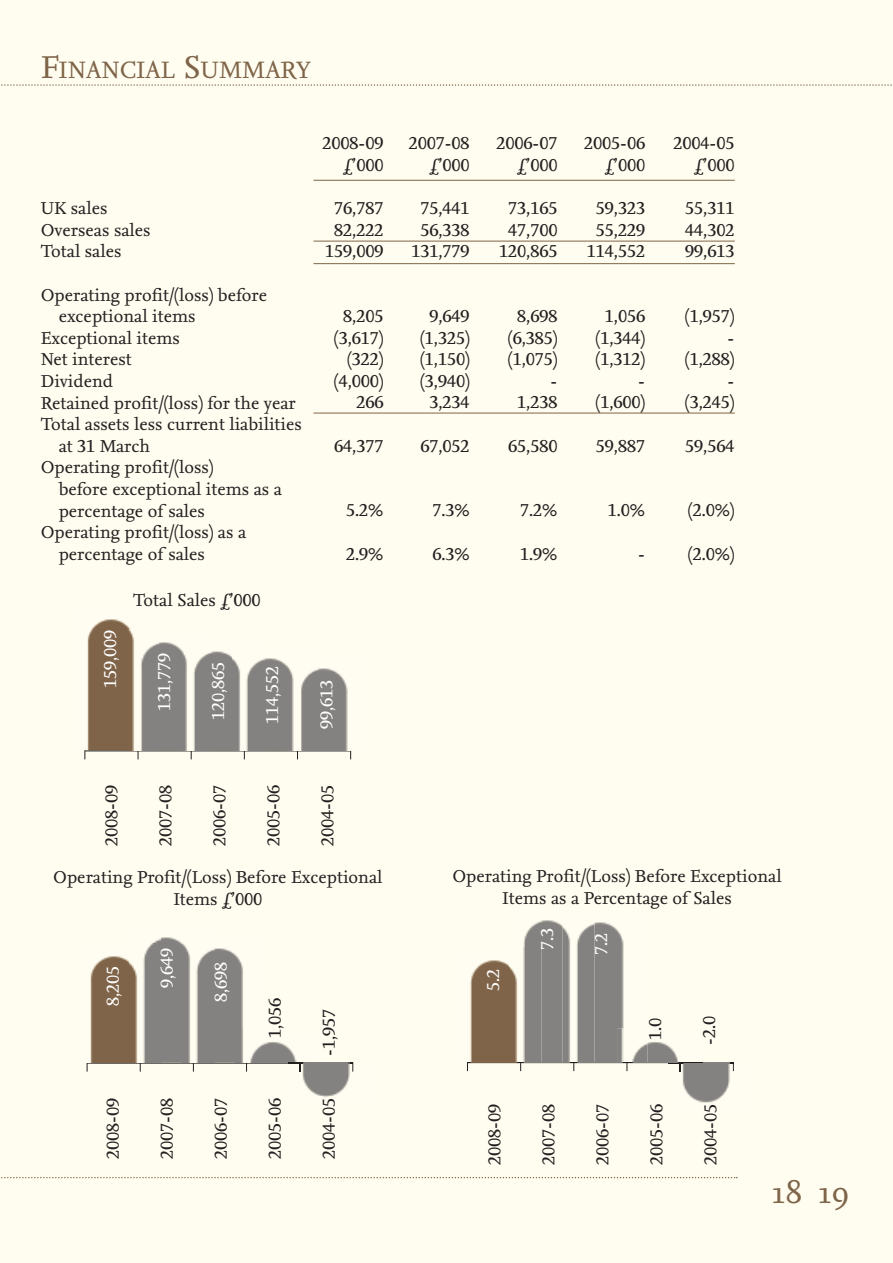
<style>
.page{position:relative;width:893px;height:1263px;background:#fffdf0}
.page>*{position:absolute;margin:0;border:0;box-sizing:border-box;transform-origin:0 0}
.t1{font:33px "Nexus Serif OT";color:#7e6448}
.t2{font:24.75px "Nexus Serif TF";color:#7e6448}
.t3{font:18px/21.6px "Nexus Serif TF";color:#231f20;text-align:right}
.t4{font:18px "Nexus Serif TF";color:#fff}
.s1{font-size:33px}
</style>
<div class="page">
<svg style="left:1px;top:84px;width:891px;height:2px"></svg>
<svg style="left:1px;top:1177px;width:737px;height:1px"></svg>
<img style="left:470px;top:960px;width:39px;height:102px">
<img style="left:468px;top:1062px;width:41px;height:1px">
<img style="left:509px;top:920px;width:54px;height:142px">
<img style="left:563px;top:922px;width:61px;height:140px">
<img style="left:679px;top:1063px;width:55px;height:40px">
<img style="left:647px;top:1062px;width:86px;height:1px">
<hr style="left:313px;top:180px;width:422px;height:1px;background:#7e6448">
<hr style="left:313px;top:241px;width:422px;height:1px;background:#7e6448">
<img style="left:87px;top:619px;width:44px;height:131px">
<hr style="left:85px;top:750px;width:266px;height:1px;background:#231f20">
<img style="left:127px;top:629px;width:53px;height:121px">
<img style="left:180px;top:648px;width:53px;height:102px">
<img style="left:233px;top:658px;width:53px;height:92px">
<img style="left:286px;top:665px;width:62px;height:85px">
<hr style="left:87px;top:1063px;width:266px;height:1px;background:#231f20">
<img style="left:90px;top:956px;width:39px;height:106px">
<img style="left:129px;top:937px;width:53px;height:125px">
<img style="left:182px;top:943px;width:61px;height:119px">
<img style="left:235px;top:1029px;width:62px;height:33px">
<img style="left:299px;top:1062px;width:55px;height:36px">
<svg style="left:288px;top:1062px;width:12px;height:9px"></svg>
<hr style="left:313px;top:263px;width:422px;height:1px;background:#7e6448">
<hr style="left:313px;top:413px;width:422px;height:1px;background:#7e6448">
<img style="left:618px;top:1029px;width:61px;height:33px">
<svg style="left:669px;top:1062px;width:34px;height:9px"></svg>
<svg style="left:509px;top:1062px;width:138px;height:9px"></svg>
<h2 class="t2" style="left:41px;top:60px;width:272px"><span class="s1">F</span>INANCIAL <span class="s1">S</span>UMMARY</h2>
<p class="t3" style="left:41px;top:199px;width:112px;text-align:left">UK sales<br>Overseas sales<br>Total sales</p>
<p class="t3" style="left:41px;top:286px;width:228px">Operating profit/(loss) before</p>
<p class="t3" style="left:59px;top:307px;width:138px">exceptional items</p>
<p class="t3" style="left:41px;top:329px;width:141px">Exceptional items</p>
<p class="t3" style="left:41px;top:350px;width:93px">Net interest</p>
<p class="t3" style="left:41px;top:372px;width:74px">Dividend</p>
<p class="t3" style="left:41px;top:394px;width:257px">Retained profit/(loss) for the year</p>
<p class="t3" style="left:41px;top:415px;width:263px">Total assets less current liabilities</p>
<p class="t3" style="left:59px;top:437px;width:93px">at 31 March</p>
<p class="t3" style="left:41px;top:458px;width:174px">Operating profit/(loss)</p>
<p class="t3" style="left:59px;top:480px;width:225px">before exceptional items as a</p>
<p class="t3" style="left:59px;top:502px;width:148px">percentage of sales</p>
<p class="t3" style="left:41px;top:523px;width:207px">Operating profit/(loss) as a</p>
<p class="t3" style="left:59px;top:545px;width:148px">percentage of sales</p>
<p class="t4" style="left:104px;top:688px;width:60px;rotate:-90deg">159,009</p>
<p class="t3" style="left:133px;top:591px;width:129px">Total Sales £’000</p>
<p class="t4" style="left:158px;top:711px;width:60px;rotate:-90deg">131,779</p>
<p class="t4" style="left:212px;top:720px;width:60px;rotate:-90deg">120,865</p>
<p class="t4" style="left:266px;top:724px;width:60px;rotate:-90deg">114,552</p>
<p class="t3" style="left:323px;top:134px;width:62px">2008-09 £’000</p>
<p class="t3" style="left:325px;top:199px;width:60px;text-align:center">76,787<br>82,222<br>159,009</p>
<p class="t3" style="left:334px;top:307px;width:51px">8,205 (3,617) (322) (4,000)<br>266</p>
<p class="t3" style="left:334px;top:437px;width:51px">64,377</p>
<p class="t3" style="left:346px;top:501px;width:39px">5.2%</p>
<p class="t3" style="left:346px;top:545px;width:39px">2.9%</p>
<p class="t4" style="left:320px;top:729px;width:51px;rotate:-90deg">99,613</p>
<p class="t3" style="left:103px;top:846px;width:62px;rotate:-90deg">2008-09</p>
<p class="t3" style="left:157px;top:846px;width:62px;rotate:-90deg">2007-08</p>
<p class="t3" style="left:211px;top:846px;width:62px;rotate:-90deg">2006-07</p>
<p class="t3" style="left:265px;top:846px;width:62px;rotate:-90deg">2005-06</p>
<p class="t3" style="left:319px;top:846px;width:62px;rotate:-90deg">2004-05</p>
<p class="t3" style="left:53px;top:868px;width:331px;text-align:center">Operating Profit/(Loss) Before Exceptional<br>Items £’000</p>
<p class="t4" style="left:106px;top:1006px;width:42px;rotate:-90deg">8,205</p>
<p class="t4" style="left:160px;top:988px;width:42px;rotate:-90deg">9,649</p>
<p class="t4" style="left:214px;top:1002px;width:42px;rotate:-90deg">8,698</p>
<p class="t3" style="left:266px;top:1038px;width:42px;rotate:-90deg">1,056</p>
<p class="t3" style="left:320px;top:1056px;width:48px;rotate:-90deg">-1,957</p>
<p class="t3" style="left:104px;top:1159px;width:62px;rotate:-90deg">2008-09</p>
<p class="t3" style="left:158px;top:1159px;width:62px;rotate:-90deg">2007-08</p>
<p class="t3" style="left:212px;top:1159px;width:62px;rotate:-90deg">2006-07</p>
<p class="t3" style="left:266px;top:1159px;width:62px;rotate:-90deg">2005-06</p>
<p class="t3" style="left:320px;top:1159px;width:62px;rotate:-90deg">2004-05</p>
<p class="t3" style="left:409px;top:134px;width:62px">2007-08 £’000</p>
<p class="t3" style="left:411px;top:199px;width:60px;text-align:center">75,441<br>56,338<br>131,779</p>
<p class="t3" style="left:420px;top:307px;width:51px;text-align:center">9,649 (1,325) (1,150) (3,940)<br>3,234</p>
<p class="t3" style="left:420px;top:437px;width:51px">67,052</p>
<p class="t3" style="left:432px;top:501px;width:39px">7.3%</p>
<p class="t3" style="left:432px;top:545px;width:39px">6.3%</p>
<p class="t3" style="left:497px;top:134px;width:62px">2006-07 £’000</p>
<p class="t3" style="left:499px;top:199px;width:60px;text-align:center">73,165<br>47,700<br>120,865</p>
<p class="t3" style="left:508px;top:307px;width:51px">8,698 (6,385) (1,075) -<br>1,238</p>
<p class="t3" style="left:508px;top:437px;width:51px">65,580</p>
<p class="t3" style="left:520px;top:501px;width:39px">7.2%</p>
<p class="t3" style="left:520px;top:545px;width:39px">1.9%</p>
<p class="t3" style="left:584px;top:134px;width:62px">2005-06 £’000</p>
<p class="t3" style="left:587px;top:199px;width:60px;text-align:center">59,323<br>55,229<br>114,552</p>
<p class="t3" style="left:596px;top:307px;width:51px">1,056 (1,344) (1,312) - (1,600)</p>
<p class="t3" style="left:596px;top:437px;width:51px">59,887</p>
<p class="t3" style="left:608px;top:501px;width:39px">1.0%</p>
<p class="t3" style="left:638px;top:545px;width:8px">-</p>
<p class="t3" style="left:674px;top:134px;width:62px">2004-05 £’000</p>
<p class="t3" style="left:685px;top:199px;width:51px;text-align:justify">55,311<br>44,302<br>99,613</p>
<p class="t3" style="left:685px;top:307px;width:51px">(1,957) - (1,288) - (3,245)</p>
<p class="t3" style="left:685px;top:437px;width:51px">59,564</p>
<p class="t3" style="left:688px;top:501px;width:48px">(2.0%)</p>
<p class="t3" style="left:688px;top:545px;width:48px">(2.0%)</p>
<p class="t3" style="left:452px;top:867px;width:331px;text-align:center">Operating Profit/(Loss) Before Exceptional<br>Items as a Percentage of Sales</p>
<p class="t4" style="left:486px;top:990px;width:24px;rotate:-90deg">5.2</p>
<p class="t4" style="left:540px;top:950px;width:24px;rotate:-90deg">7.3</p>
<p class="t4" style="left:594px;top:954px;width:24px;rotate:-90deg">7.2</p>
<p class="t3" style="left:646px;top:1040px;width:24px;rotate:-90deg">1.0</p>
<p class="t3" style="left:700px;top:1044px;width:30px;rotate:-90deg">-2.0</p>
<p class="t3" style="left:486px;top:1165px;width:62px;rotate:-90deg">2008-09</p>
<p class="t3" style="left:540px;top:1165px;width:62px;rotate:-90deg">2007-08</p>
<p class="t3" style="left:594px;top:1165px;width:62px;rotate:-90deg">2006-07</p>
<p class="t3" style="left:648px;top:1165px;width:62px;rotate:-90deg">2005-06</p>
<p class="t3" style="left:702px;top:1165px;width:62px;rotate:-90deg">2004-05</p>
<h1 class="t1" style="left:772px;top:1179px;width:78px">18 19</h1>
</div>
